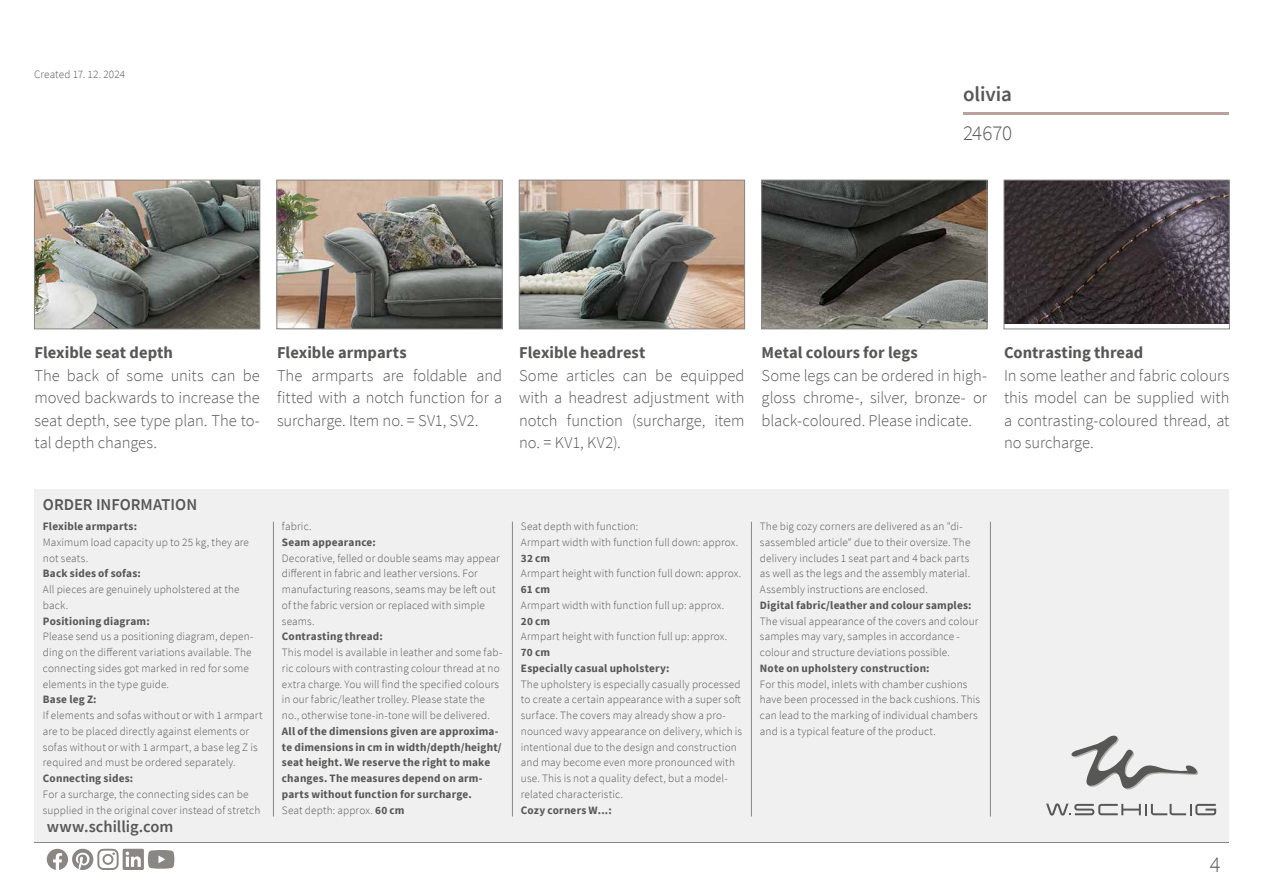
<style>
.page{position:relative;width:1263px;height:893px;background:#fff}
.page>*{position:absolute;margin:0;border:0;box-sizing:border-box;transform-origin:0 0}
.t1{font:300 22.5px "Source Sans Pro";color:#575756}
.t2{font:600 21px "Source Sans Pro";letter-spacing:-.005em;color:#575756}
.t3{font:300 21px "Source Sans Pro";letter-spacing:-.01em;color:#575756}
.t4{font:300 16.5px/22.5px "Source Sans Pro";letter-spacing:-.005em;color:#575756;text-align:justify}
.t5{font:700 16.5px "Source Sans Pro";color:#575756}
.t6{font:600 16.5px "Source Sans Pro";color:#575756}
.t7{font:300 11.25px/15.8px "Source Sans Pro";letter-spacing:.015em;color:#575756}
.t8{font:700 11.25px/15.8px "Source Sans Pro";letter-spacing:.015em;color:#575756}
.s1{font-weight:300}
</style>
<div class="page">
<hr style="left:34px;top:842px;width:1195px;height:1px;background:#898684">
<hr style="left:963px;top:113px;width:266px;height:2px;background:#b8a29b">
<div style="left:34px;top:489px;width:1195px;height:353px;background:#f0f0f1"></div>
<hr style="left:273px;top:522px;width:1px;height:294px;background:#898684">
<hr style="left:512px;top:522px;width:1px;height:294px;background:#898684">
<hr style="left:751px;top:522px;width:1px;height:294px;background:#898684">
<hr style="left:990px;top:522px;width:1px;height:294px;background:#898684">
<img style="left:36px;top:182px;width:222px;height:145px">
<div style="left:34px;top:180px;width:226px;height:149px;border:1px solid #898684"></div>
<img style="left:278px;top:182px;width:223px;height:145px">
<div style="left:276px;top:180px;width:227px;height:149px;border:1px solid #898684"></div>
<img style="left:521px;top:182px;width:222px;height:145px">
<div style="left:519px;top:180px;width:226px;height:149px;border:1px solid #898684"></div>
<img style="left:763px;top:182px;width:222px;height:145px">
<div style="left:761px;top:180px;width:226px;height:149px;border:1px solid #898684"></div>
<img style="left:1005px;top:182px;width:223px;height:141px">
<div style="left:1003px;top:180px;width:227px;height:149px;border:1px solid #898684"></div>
<svg style="left:47px;top:849px;width:127px;height:21px"></svg>
<svg style="left:1071px;top:736px;width:127px;height:54px"></svg>
<svg style="left:1046px;top:803px;width:170px;height:13px"></svg>
<p class="t7" style="left:34px;top:66px;width:93px">Created 17. 12. 2024</p>
<h2 class="t2" style="left:963px;top:80px;width:50px">olivia</h2>
<h2 class="t3" style="left:963px;top:120px;width:51px">24670</h2>
<h3 class="t5" style="left:34px;top:342px;width:140px">Flexible seat depth</h3>
<h3 class="t4" style="left:34px;top:364px;width:227px">The back of some units can be moved backwards to increase the seat depth, see type plan. The to&shy;tal depth changes.</h3>
<h3 class="t5" style="left:277px;top:342px;width:131px">Flexible armparts</h3>
<h3 class="t4" style="left:277px;top:364px;width:227px">The armparts are foldable and fitted with a notch function for a surcharge. Item no. = SV1, SV2.</h3>
<h3 class="t5" style="left:519px;top:342px;width:128px">Flexible headrest</h3>
<h3 class="t4" style="left:519px;top:364px;width:227px">Some articles can be equipped with a headrest adjustment with notch function (surcharge, item no. = KV1, KV2).</h3>
<h3 class="t5" style="left:762px;top:342px;width:158px">Metal colours for legs</h3>
<h3 class="t4" style="left:762px;top:364px;width:227px">Some legs can be ordered in high&shy;gloss chrome-, silver, bronze- or black-coloured. Please indicate.</h3>
<h3 class="t5" style="left:1004px;top:342px;width:141px">Contrasting thread</h3>
<h3 class="t4" style="left:1004px;top:364px;width:227px">In some leather and fabric colours this model can be supplied with a contrasting-coloured thread, at no surcharge.</h3>
<h3 class="t6" style="left:43px;top:494px;width:156px">ORDER INFORMATION</h3>
<p class="t8" style="left:43px;top:518px;width:96px">Flexible armparts:</p>
<p class="t7" style="left:43px;top:534px;width:208px">Maximum load capacity up to 25 kg, they are not seats.</p>
<p class="t8" style="left:43px;top:566px;width:99px">Back sides of sofas:</p>
<p class="t7" style="left:43px;top:582px;width:198px">All pieces are genuinely upholstered at the back.</p>
<p class="t8" style="left:43px;top:613px;width:108px">Positioning diagram:</p>
<p class="t7" style="left:43px;top:629px;width:212px">Please send us a positioning diagram, depen&shy;ding on the different variations available. The connecting sides got marked in red for some elements in the type guide.</p>
<p class="t8" style="left:43px;top:692px;width:55px">Base leg Z:</p>
<p class="t7" style="left:43px;top:708px;width:221px">If elements and sofas without or with 1 armpart are to be placed directly against elements or sofas without or with 1 armpart, a base leg Z is required and must be ordered separately.</p>
<p class="t8" style="left:43px;top:770px;width:92px">Connecting sides:</p>
<p class="t7" style="left:43px;top:786px;width:219px">For a surcharge, the connecting sides can be supplied in the original cover instead of stretch</p>
<h3 class="t6" style="left:47px;top:816px;width:128px">www.schillig.com</h3>
<p class="t7" style="left:282px;top:519px;width:31px">fabric.</p>
<p class="t8" style="left:282px;top:534px;width:96px">Seam appearance:</p>
<p class="t7" style="left:282px;top:550px;width:219px">Decorative, felled or double seams may appear different in fabric and leather versions. For manufacturing reasons, seams may be left out of the fabric version or replaced with simple seams.</p>
<p class="t8" style="left:282px;top:629px;width:102px">Contrasting thread:</p>
<p class="t7" style="left:282px;top:645px;width:222px">This model is available in leather and some fab&shy;ric colours with contrasting colour thread at no extra charge. You will find the specified colours in our fabric/leather trolley. Please state the no., otherwise tone-in-tone will be delivered.</p>
<p class="t8" style="left:282px;top:723px;width:221px">All of the dimensions given are approxima&shy;te dimensions in cm in width/depth/height/ seat height. We reserve the right to make changes. The measures depend on arm&shy;parts without function for surcharge.<br><span class="s1">Seat depth: approx.</span> 60 cm</p>
<p class="t7" style="left:521px;top:519px;width:219px">Seat depth with function:<br>Armpart width with function full down: approx.</p>
<p class="t8" style="left:521px;top:550px;width:31px">32 cm</p>
<p class="t7" style="left:521px;top:566px;width:222px">Armpart height with function full down: approx.</p>
<p class="t8" style="left:521px;top:581px;width:31px">61 cm</p>
<p class="t7" style="left:521px;top:597px;width:205px">Armpart width with function full up: approx.</p>
<p class="t8" style="left:521px;top:613px;width:31px">20 cm</p>
<p class="t7" style="left:521px;top:629px;width:208px">Armpart height with function full up: approx.</p>
<p class="t8" style="left:521px;top:644px;width:150px">70 cm<br>Especially casual upholstery:</p>
<p class="t7" style="left:521px;top:676px;width:223px">The upholstery is especially casually processed to create a certain appearance with a super soft surface. The covers may already show a pro&shy;nounced wavy appearance on delivery, which is intentional due to the design and construction and may become even more pronounced with use. This is not a quality defect, but a model&shy;related characteristic.</p>
<p class="t8" style="left:521px;top:802px;width:92px">Cozy corners W...:</p>
<p class="t7" style="left:760px;top:519px;width:212px">The big cozy corners are delivered as an "di&shy;sassembled article“ due to their oversize. The delivery includes 1 seat part and 4 back parts as well as the legs and the assembly material.<br>Assembly instructions are enclosed.</p>
<p class="t8" style="left:760px;top:597px;width:213px">Digital fabric/leather and colour samples:</p>
<p class="t7" style="left:760px;top:613px;width:220px">The visual appearance of the covers and colour samples may vary, samples in accordance - colour and structure deviations possible.</p>
<p class="t8" style="left:760px;top:660px;width:171px">Note on upholstery construction:</p>
<p class="t7" style="left:760px;top:676px;width:222px">For this model, inlets with chamber cushions have been processed in the back cushions. This can lead to the marking of individual chambers and is a typical feature of the product.</p>
<h1 class="t1" style="left:1210px;top:850px;width:12px">4</h1>
</div>
